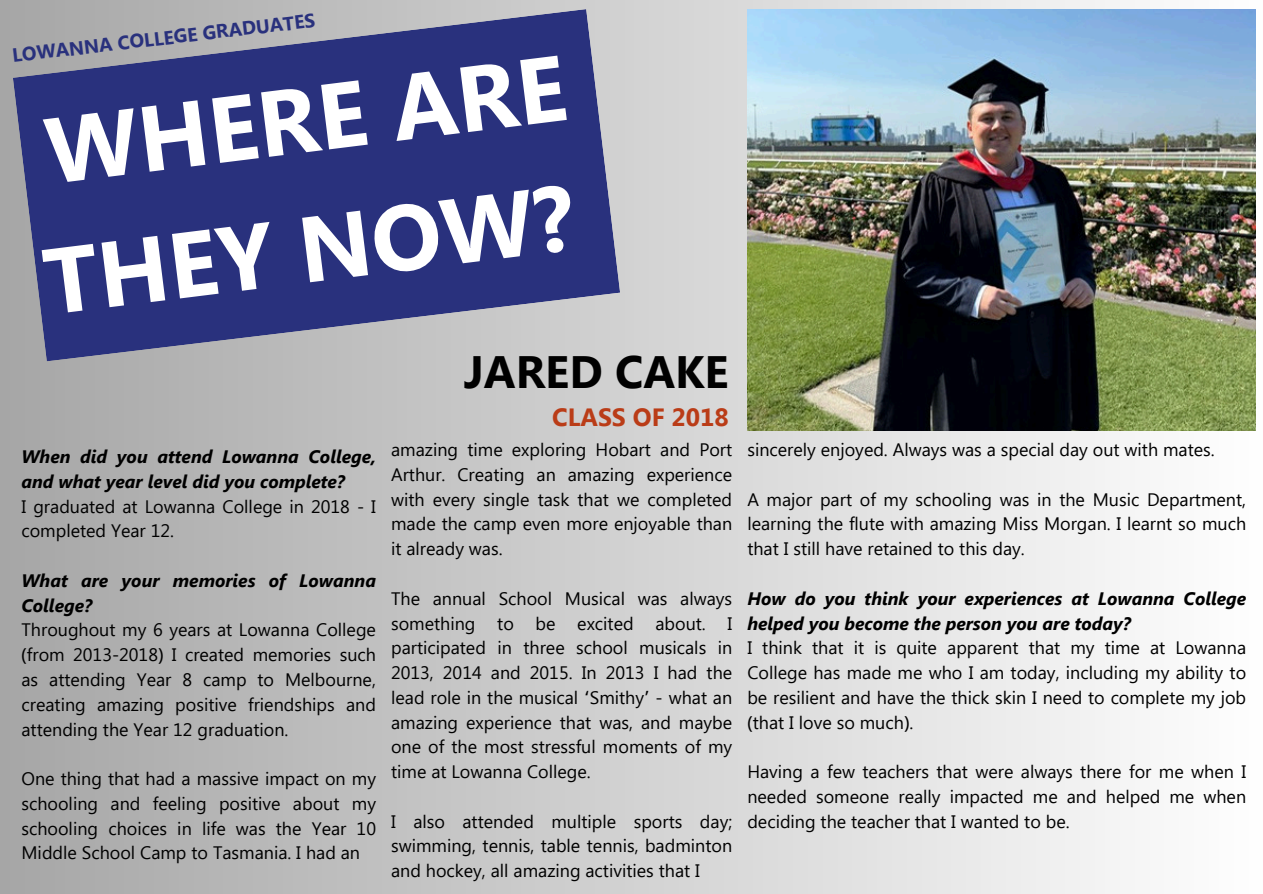
<style>
.page{position:relative;width:1263px;height:894px;background:#fff}
.page>*{position:absolute;margin:0;border:0;box-sizing:border-box;transform-origin:0 0}
.t1{font:700 92.7px/129.4px "Segoe UI";color:#fff}
.t2{font:700 45.3px "Segoe UI";color:#000}
.t3{font:700 24.9px "Segoe UI";color:#ba3c17}
.t4{font:700 19.2px "Segoe UI";color:#29317d}
.t5{font:18px/24.8px "Segoe UI";color:#000;text-align:justify}
.t6{font:italic 700 18px/24.8px "Segoe UI";color:#000}
.s1{font-family:"Noto Sans"}
.s2{font-family:"Noto Sans Gurmukhi"}
</style>
<div class="page">
<div style="left:0;top:0;width:1263px;height:893px;background:linear-gradient(to right,#a6a6a6,#fefefe)"></div>
<img style="left:747px;top:9px;width:508px;height:421px">
<svg style="left:13px;top:9px;width:607px;height:352px;background:#4a508b"></svg>
<h2 class="t4" style="left:11px;top:42px;width:306px;rotate:-7deg">LOWANNA COLLEGE GRADUATES</h2>
<h4 class="t1" style="left:20px;top:83px;width:543px;rotate:-7deg">WHERE ARE<br>THEY NOW?</h4>
<h3 class="t6" style="left:22px;top:443px;width:356px">When did you attend Lowanna College, and what year level did you complete?</h3>
<p class="t5" style="left:22px;top:492px;width:356px">I graduated at Lowanna College in 2018 - I completed Year 12.</p>
<p class="t6" style="left:22px;top:567px;width:356px">What are your memories of Lowanna<br>College?</p>
<p class="t5" style="left:22px;top:616px;width:356px">Throughout my 6 years at Lowanna College <span class="s1">(</span>from 2013-2018<span class="s1">)</span> I created memories such as attending Year 8 camp to Melbourne, creating amazing positive friendships and attending the Year 12 graduation.</p>
<p class="t5" style="left:22px;top:765px;width:356px">One thing that had a massive impact on my schooling and feeling positive about my schooling choices in life was the Year 10<br>Middle School Camp to Tasmania. I had an</p>
<p class="t2" style="left:464px;top:339px;width:266px">JARED CAKE</p>
<p class="t3" style="left:552px;top:398px;width:178px">CLASS OF 2018</p>
<p class="t5" style="left:391px;top:436px;width:343px">amazing time exploring Hobart and Port Arthur. Creating an amazing experience with every single task that we completed made the camp even more enjoyable than it already was.</p>
<p class="t5" style="left:391px;top:584px;width:343px">The annual School Musical was always something to be excited about. I participated in three school musicals in 2013, 2014 and 2015. In 2013 I had the lead role in the musical <span class="s2">‘</span>Smithy<span class="s2">’</span> - what an amazing experience that was, and maybe one of the most stressful moments of my time at Lowanna College.</p>
<p class="t5" style="left:391px;top:807px;width:343px">I also attended multiple sports day; swimming, tennis, table tennis, badminton and hockey, all amazing activities that I</p>
<p class="t5" style="left:747px;top:436px;width:469px">sincerely enjoyed. Always was a special day out with mates.</p>
<p class="t5" style="left:747px;top:485px;width:500px">A major part of my schooling was in the Music Department, learning the flute with amazing Miss Morgan. I learnt so much that I still have retained to this day.</p>
<p class="t6" style="left:747px;top:584px;width:500px">How do you think your experiences at Lowanna College helped you become the person you are today?</p>
<p class="t5" style="left:747px;top:634px;width:500px">I think that it is quite apparent that my time at Lowanna College has made me who I am today, including my ability to be resilient and have the thick skin I need to complete my job <span class="s1">(</span>that I love so much<span class="s1">)</span>.</p>
<p class="t5" style="left:747px;top:758px;width:500px">Having a few teachers that were always there for me when I needed someone really impacted me and helped me when deciding the teacher that I wanted to be.</p>
</div>
